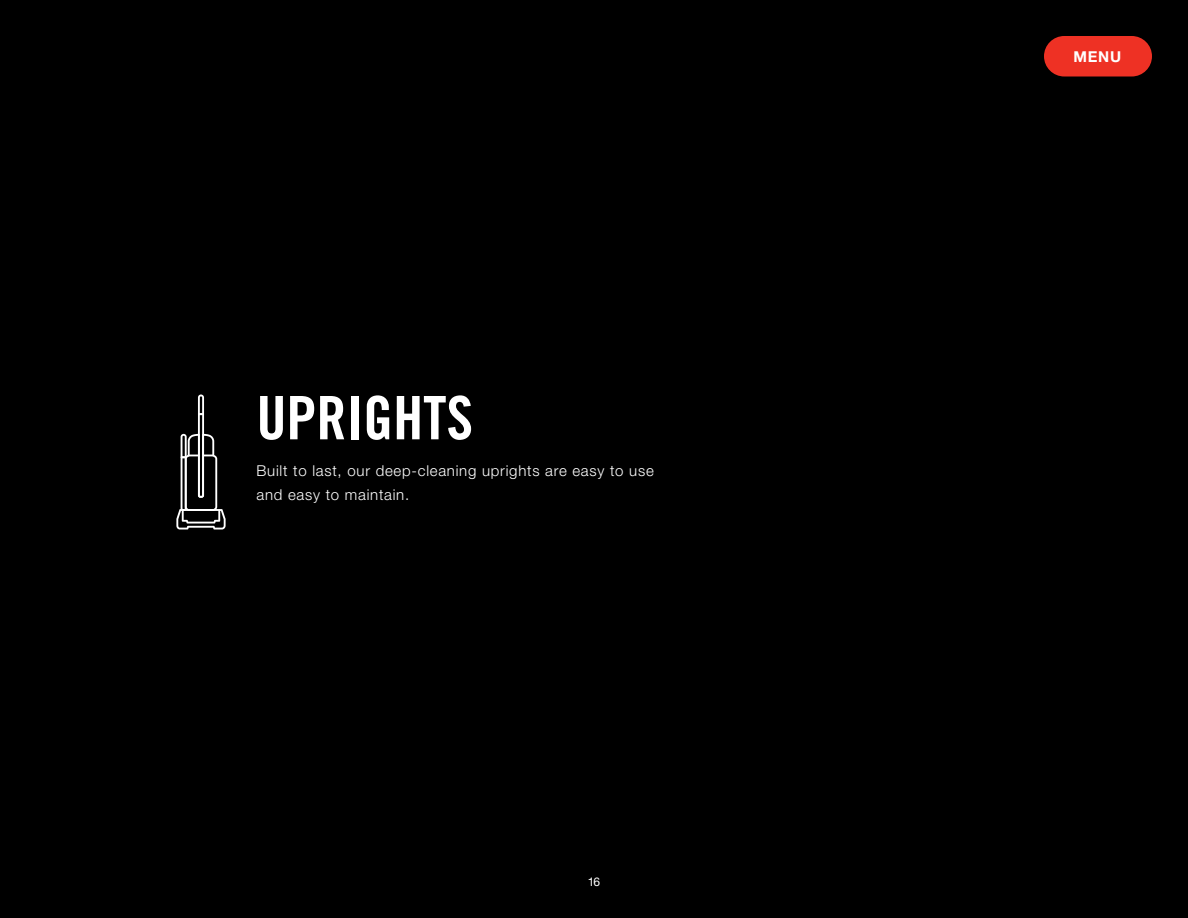
<style>
.page{position:relative;width:1188px;height:918px;background:#000}
.page>*{position:absolute;margin:0;border:0;box-sizing:border-box;transform-origin:0 0}
.t1{font:60px "Trade Gothic LT Std Bd Cn 20";color:#fff}
.t2{font:300 15px/24px "Helvetica Neue LT Std";letter-spacing:.05em;color:#fff}
.t3{font:700 15px "Helvetica Neue LT Std";color:#fff}
.t4{font:12px "Helvetica Neue LT Std";color:#fff}
</style>
<div class="page">
<svg style="left:176px;top:395px;width:50px;height:135px"></svg>
<div style="left:1044px;top:36px;width:108px;height:40px;background:#ee3124;border-radius:20px"></div>
<h1 class="t1" style="left:256px;top:381px;width:218px">UPRIGHTS</h1>
<p class="t2" style="left:256px;top:458px;width:399px">Built to last, our deep-cleaning uprights are easy to use and easy to maintain.</p>
<p class="t4" style="left:588px;top:875px;width:14px">16</p>
<p class="t3" style="left:1073px;top:47px;width:49px">MENU</p>
</div>
